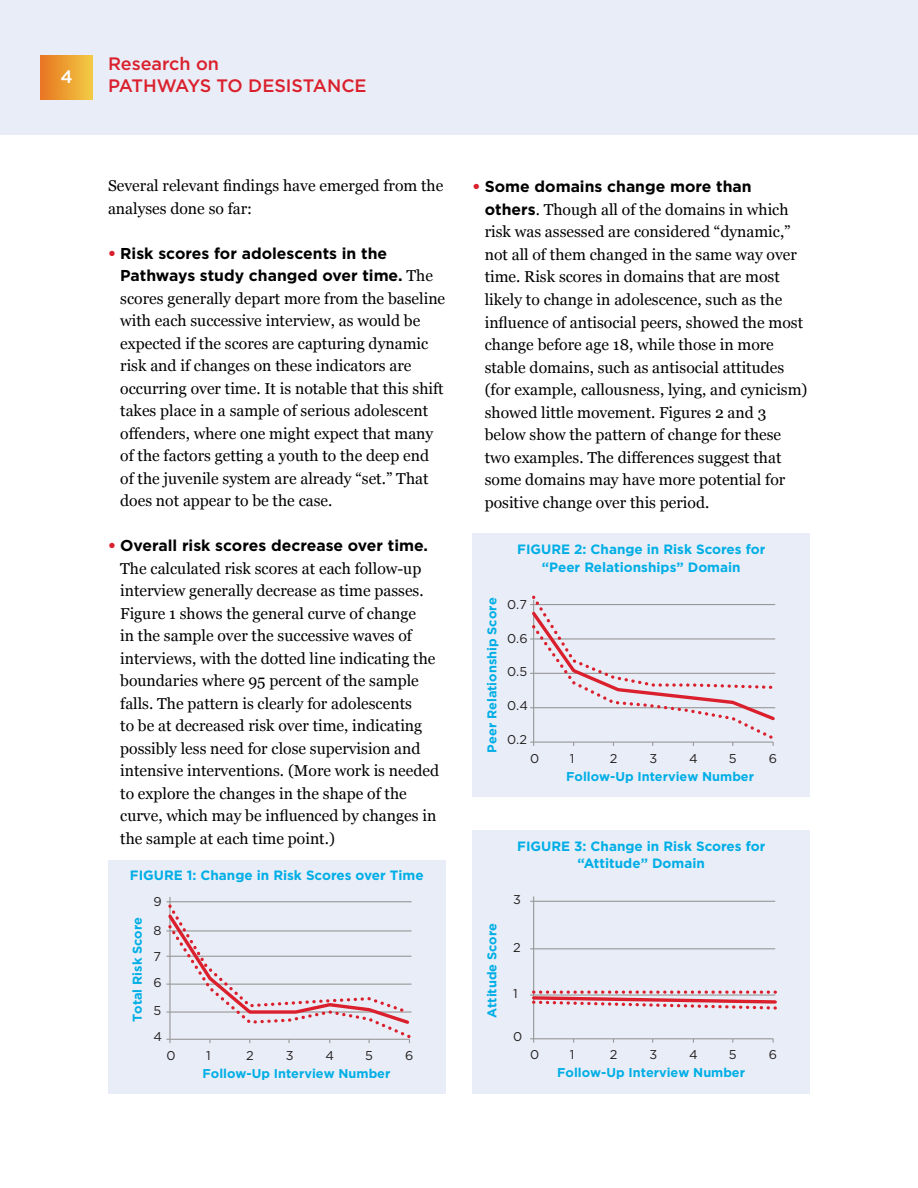
<style>
.page{position:relative;width:918px;height:1188px;background:#fff}
.page>*{position:absolute;margin:0;border:0;box-sizing:border-box;transform-origin:0 0}
.t1{font:500 18px/21.6px "Gotham";color:#da202c}
.t2{font:500 18px "Gotham";color:#fff}
.t3{font:15.75px/22.5px "Georgia";color:#000}
.t4{font:700 15.75px/22.5px "Gotham";color:#000}
.t5{font:700 13.5px/18px "Gotham";color:#00aee6;text-align:center}
.t6{font:700 12.75px "Gotham";color:#00aee6}
.t7{font:12.75px/26px "Gotham";color:#231f20}
.s1{font-weight:900;color:#da202c}
.s2{font-family:"Georgia";font-weight:400}
.s3{font-family:"Gotham";font-weight:700}
</style>
<div class="page">
<div style="left:0;top:0;width:918px;height:135px;background:#e9edf7"></div>
<div style="left:40px;top:55px;width:53px;height:45px;background:linear-gradient(to right,#e87521,#f3cb44)"></div>
<div style="left:108px;top:860px;width:338px;height:234px;background:#e9edf7"></div>
<hr style="left:169px;top:897px;width:2px;height:146px;background:#989898">
<hr style="left:167px;top:901px;width:245px;height:1px;background:#989898">
<svg style="left:166px;top:902px;width:246px;height:141px"></svg>
<div style="left:472px;top:534px;width:338px;height:263px;background:#e9edf7"></div>
<svg style="left:530px;top:595px;width:246px;height:151px"></svg>
<div style="left:472px;top:830px;width:338px;height:264px;background:#e9edf7"></div>
<hr style="left:533px;top:896px;width:1px;height:147px;background:#989898">
<hr style="left:530px;top:1038px;width:243px;height:1px;background:#989898">
<hr style="left:530px;top:948px;width:245px;height:1px;background:#989898">
<hr style="left:530px;top:901px;width:245px;height:1px;background:#989898">
<svg style="left:530px;top:990px;width:247px;height:22px"></svg>
<p class="t2" style="left:61px;top:66px;width:14px">4</p>
<p class="t1" style="left:108px;top:52px;width:260px">Research on<br>PATHWAYS TO DESISTANCE</p>
<p class="t3" style="left:108px;top:175px;width:337px">Several relevant findings have emerged from the analyses done so far:</p>
<p class="t4" style="left:120px;top:241px;width:314px;text-indent:-12px"><span class="s1">•</span> Risk scores for adolescents in the<br>Pathways study changed over time. <span class="s2">The</span></p>
<p class="t3" style="left:120px;top:287px;width:327px">scores generally depart more from the baseline with each successive interview, as would be expected if the scores are capturing dynamic risk and if changes on these indicators are occurring over time. It is notable that this shift takes place in a sample of serious adolescent offenders, where one might expect that many of the factors getting a youth to the deep end of the juvenile system are already “set.” That does not appear to be the case.</p>
<p class="t4" style="left:108px;top:534px;width:322px"><span class="s1">•</span> Overall risk scores decrease over time.</p>
<p class="t3" style="left:120px;top:557px;width:320px">The calculated risk scores at each follow-up interview generally decrease as time passes.<br>Figure 1 shows the general curve of change<br>in the sample over the successive waves of interviews, with the dotted line indicating the boundaries where 95 percent of the sample falls. The pattern is clearly for adolescents<br>to be at decreased risk over time, indicating possibly less need for close supervision and intensive interventions. (More work is needed to explore the changes in the shape of the curve, which may be influenced by changes in the sample at each time point.)</p>
<p class="t5" style="left:130px;top:866px;width:295px">FIGURE 1: Change in Risk Scores over Time</p>
<p class="t6" style="left:130px;top:1022px;width:107px;rotate:-90deg">Total Risk Score</p>
<p class="t7" style="left:153px;top:888px;width:10px">9</p>
<p class="t7" style="left:153px;top:917px;width:10px">8<br>7</p>
<p class="t7" style="left:153px;top:969px;width:10px">6</p>
<p class="t7" style="left:153px;top:997px;width:9px">5</p>
<p class="t7" style="left:153px;top:1023px;width:10px">4</p>
<p class="t7" style="left:166px;top:1042px;width:11px">0</p>
<p class="t7" style="left:206px;top:1042px;width:6px">1</p>
<p class="t7" style="left:246px;top:1042px;width:9px">2</p>
<p class="t7" style="left:286px;top:1042px;width:9px">3</p>
<p class="t7" style="left:326px;top:1042px;width:10px">4</p>
<p class="t7" style="left:365px;top:1042px;width:9px">5</p>
<p class="t7" style="left:405px;top:1042px;width:10px">6</p>
<p class="t6" style="left:203px;top:1066px;width:189px">Follow-Up Interview Number</p>
<p class="t4" style="left:473px;top:175px;width:281px"><span class="s1">•</span> Some domains change more than</p>
<p class="t3" style="left:485px;top:199px;width:324px"><span class="s3">others</span>. Though all of the domains in which risk was assessed are considered “dynamic,” not all of them changed in the same way over time. Risk scores in domains that are most likely to change in adolescence, such as the influence of antisocial peers, showed the most change before age 18, while those in more stable domains, such as antisocial attitudes (for example, callousness, lying, and cynicism) showed little movement. Figures 2 and 3 below show the pattern of change for these two examples. The differences suggest that some domains may have more potential for positive change over this period.</p>
<p class="t5" style="left:517px;top:540px;width:250px">FIGURE 2: Change in Risk Scores for “Peer Relationships” Domain</p>
<p class="t6" style="left:485px;top:753px;width:156px;rotate:-90deg">Peer Relationship Score</p>
<p class="t7" style="left:507px;top:591px;width:21px">0.7</p>
<p class="t7" style="left:507px;top:625px;width:22px">0.6</p>
<p class="t7" style="left:507px;top:659px;width:22px">0.5</p>
<p class="t7" style="left:507px;top:693px;width:22px">0.4</p>
<p class="t7" style="left:507px;top:726px;width:21px">0.2</p>
<p class="t7" style="left:530px;top:745px;width:11px">0</p>
<p class="t7" style="left:570px;top:745px;width:6px">1</p>
<p class="t7" style="left:610px;top:745px;width:9px">2</p>
<p class="t7" style="left:649px;top:745px;width:9px">3</p>
<p class="t7" style="left:689px;top:745px;width:10px">4</p>
<p class="t7" style="left:729px;top:745px;width:9px">5</p>
<p class="t7" style="left:769px;top:745px;width:10px">6</p>
<p class="t6" style="left:566px;top:769px;width:189px">Follow-Up Interview Number</p>
<p class="t6" style="left:485px;top:1018px;width:97px;rotate:-90deg">Attitude Score</p>
<p class="t5" style="left:517px;top:836px;width:250px">FIGURE 3: Change in Risk Scores for “Attitude” Domain</p>
<p class="t7" style="left:513px;top:887px;width:9px">3</p>
<p class="t7" style="left:513px;top:934px;width:9px">2</p>
<p class="t7" style="left:513px;top:980px;width:6px">1</p>
<p class="t7" style="left:513px;top:1023px;width:11px">0</p>
<p class="t7" style="left:530px;top:1042px;width:11px">0</p>
<p class="t7" style="left:570px;top:1042px;width:6px">1</p>
<p class="t7" style="left:610px;top:1042px;width:9px">2</p>
<p class="t7" style="left:649px;top:1042px;width:9px">3</p>
<p class="t7" style="left:689px;top:1042px;width:10px">4</p>
<p class="t7" style="left:729px;top:1042px;width:9px">5</p>
<p class="t7" style="left:769px;top:1042px;width:10px">6</p>
<p class="t6" style="left:557px;top:1066px;width:189px">Follow-Up Interview Number</p>
</div>
